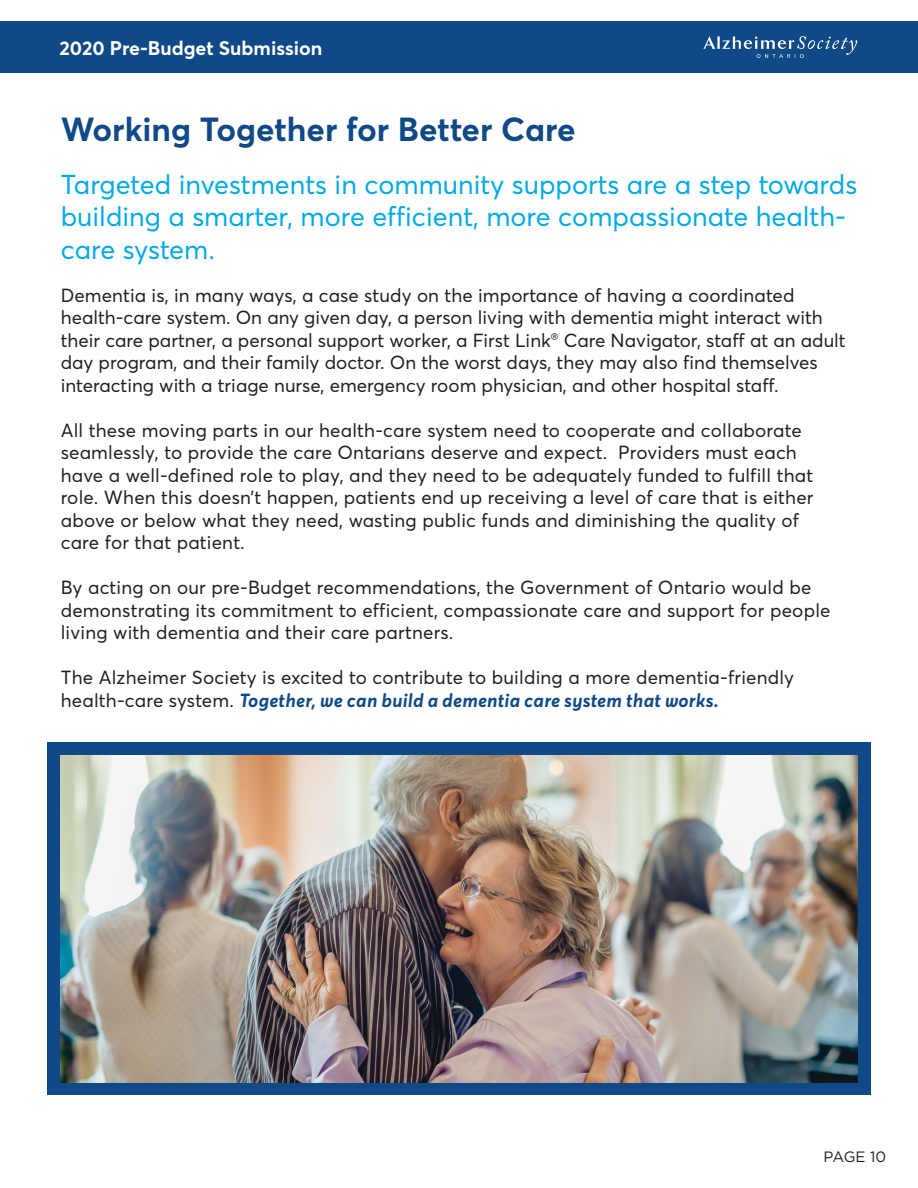
<style>
.page{position:relative;width:918px;height:1188px;background:#fff}
.page>*{position:absolute;margin:0;border:0;box-sizing:border-box;transform-origin:0 0}
.DB_Header{font:700 33px "Averta";color:#0f4a87}
.LB_subhead{font:27px/32.4px "Averta";color:#00abe5}
.t1{font:700 19.5px "Averta";color:#fff}
.body{font:18.75px/22.5px "Averta";letter-spacing:.01em;color:#231f20}
.t2{font:15px "Gotham";letter-spacing:-.02em;color:#231f20}
.s1{font-weight:700;font-style:italic;color:#0f4a87}
</style>
<div class="page">
<div style="left:0;top:22px;width:918px;height:51px;background:#0f4a87"></div>
<svg style="left:703px;top:36px;width:154px;height:22px"></svg>
<div style="left:47px;top:742px;width:824px;height:353px;background:#0f4a87"></div>
<img style="left:61px;top:755px;width:796px;height:328px">
<p class="t1" style="left:59px;top:35px;width:265px">2020 Pre-Budget Submission</p>
<p class="DB_Header" style="left:61px;top:109px;width:516px">Working Together for Better Care</p>
<p class="LB_subhead" style="left:61px;top:168px;width:798px">Targeted investments in community supports are a step towards building a smarter, more efficient, more compassionate health&shy;care system.</p>
<p class="body" style="left:61px;top:284px;width:787px">Dementia is, in many ways, a case study on the importance of having a coordinated health-care system. On any given day, a person living with dementia might interact with their care partner, a personal support worker, a First Link<sup>®</sup> Care Navigator, staff at an adult day program, and their family doctor. On the worst days, they may also find themselves interacting with a triage nurse, emergency room physician, and other hospital staff.</p>
<p class="body" style="left:61px;top:419px;width:754px">All these moving parts in our health-care system need to cooperate and collaborate seamlessly, to provide the care Ontarians deserve and expect. Providers must each have a well-defined role to play, and they need to be adequately funded to fulfill that role. When this doesn’t happen, patients end up receiving a level of care that is either above or below what they need, wasting public funds and diminishing the quality of care for that patient.</p>
<p class="body" style="left:61px;top:576px;width:771px">By acting on our pre-Budget recommendations, the Government of Ontario would be demonstrating its commitment to efficient, compassionate care and support for people living with dementia and their care partners.</p>
<p class="body" style="left:61px;top:666px;width:735px">The Alzheimer Society is excited to contribute to building a more dementia-friendly health-care system. <span class="s1">Together, we can build a dementia care system that works.</span></p>
<p class="t2" style="left:824px;top:1148px;width:64px">PAGE 10</p>
</div>
